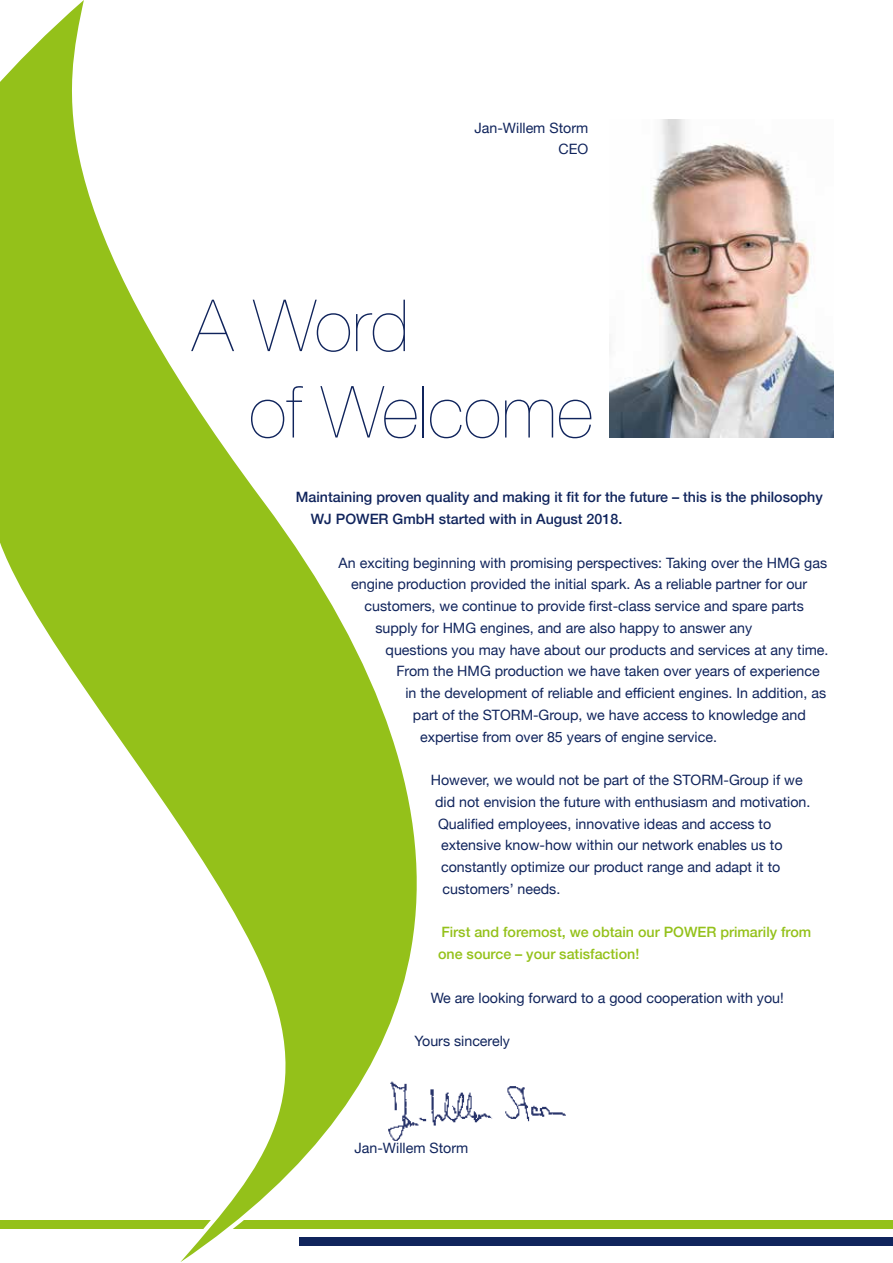
<style>
.page{position:relative;width:893px;height:1263px;background:#fff}
.page>*{position:absolute;margin:0;border:0;box-sizing:border-box;transform-origin:0 0}
.t1{font:200 72px/86.4px "Helvetica Neue";color:#10245c}
.t2{font:14.25px/21.8px "Helvetica Neue";color:#10245c;text-align:right}
.t3{font:500 14.25px/21.8px "Helvetica Neue";color:#10245c}
.t4{font:500 14.25px/21.8px "Helvetica Neue";color:#94c11a}
</style>
<div class="page">
<img style="left:441px;top:1086px;width:125px;height:37px">
<img style="left:609px;top:119px;width:224px;height:318px">
<div style="left:0;top:1220px;width:893px;height:9px;background:#94c11a"></div>
<div style="left:299px;top:1237px;width:594px;height:9px;background:#10245c"></div>
<svg style="left:0;top:0;width:441px;height:1262px"></svg>
<p class="t2" style="left:474px;top:117px;width:115px">Jan-Willem Storm<br>CEO</p>
<h1 class="t1" style="left:249px;top:280px;width:346px;text-indent:-57px">A Word<br>of Welcome</h1>
<p class="t3" style="left:311px;top:485px;width:513px;text-indent:-15px">Maintaining proven quality and making it fit for the future – this is the philosophy<br>WJ POWER GmbH started with in August 2018.</p>
<p class="t2" style="left:339px;top:553px;width:490px">An exciting beginning with promising perspectives: Taking over the HMG gas</p>
<p class="t2" style="left:351px;top:574px;width:458px">engine production provided the initial spark. As a reliable partner for our</p>
<p class="t2" style="left:365px;top:596px;width:441px">customers, we continue to provide first-class service and spare parts</p>
<p class="t2" style="left:375px;top:618px;width:378px">supply for HMG engines, and are also happy to answer any</p>
<p class="t2" style="left:386px;top:639px;width:444px">questions you may have about our products and services at any time.</p>
<p class="t2" style="left:396px;top:661px;width:425px">From the HMG production we have taken over years of experience</p>
<p class="t2" style="left:405px;top:683px;width:422px">in the development of reliable and efficient engines. In addition, as</p>
<p class="t2" style="left:413px;top:705px;width:394px">part of the STORM-Group, we have access to knowledge and</p>
<p class="t2" style="left:420px;top:726px;width:298px">expertise from over 85 years of engine service.</p>
<p class="t2" style="left:431px;top:770px;width:373px">However, we would not be part of the STORM-Group if we</p>
<p class="t2" style="left:435px;top:792px;width:377px">did not envision the future with enthusiasm and motivation.</p>
<p class="t2" style="left:438px;top:813px;width:335px">Qualified employees, innovative ideas and access to</p>
<p class="t2" style="left:441px;top:835px;width:343px">extensive know-how within our network enables us to</p>
<p class="t2" style="left:441px;top:857px;width:341px">constantly optimize our product range and adapt it to</p>
<p class="t2" style="left:443px;top:879px;width:119px">customers’ needs.</p>
<p class="t4" style="left:438px;top:920px;width:375px">First and foremost, we obtain our POWER primarily from one source – your satisfaction!</p>
<p class="t2" style="left:431px;top:987px;width:355px">We are looking forward to a good cooperation with you!</p>
<p class="t2" style="left:414px;top:1031px;width:97px">Yours sincerely</p>
<p class="t2" style="left:354px;top:1137px;width:115px">Jan-Willem Storm</p>
</div>
